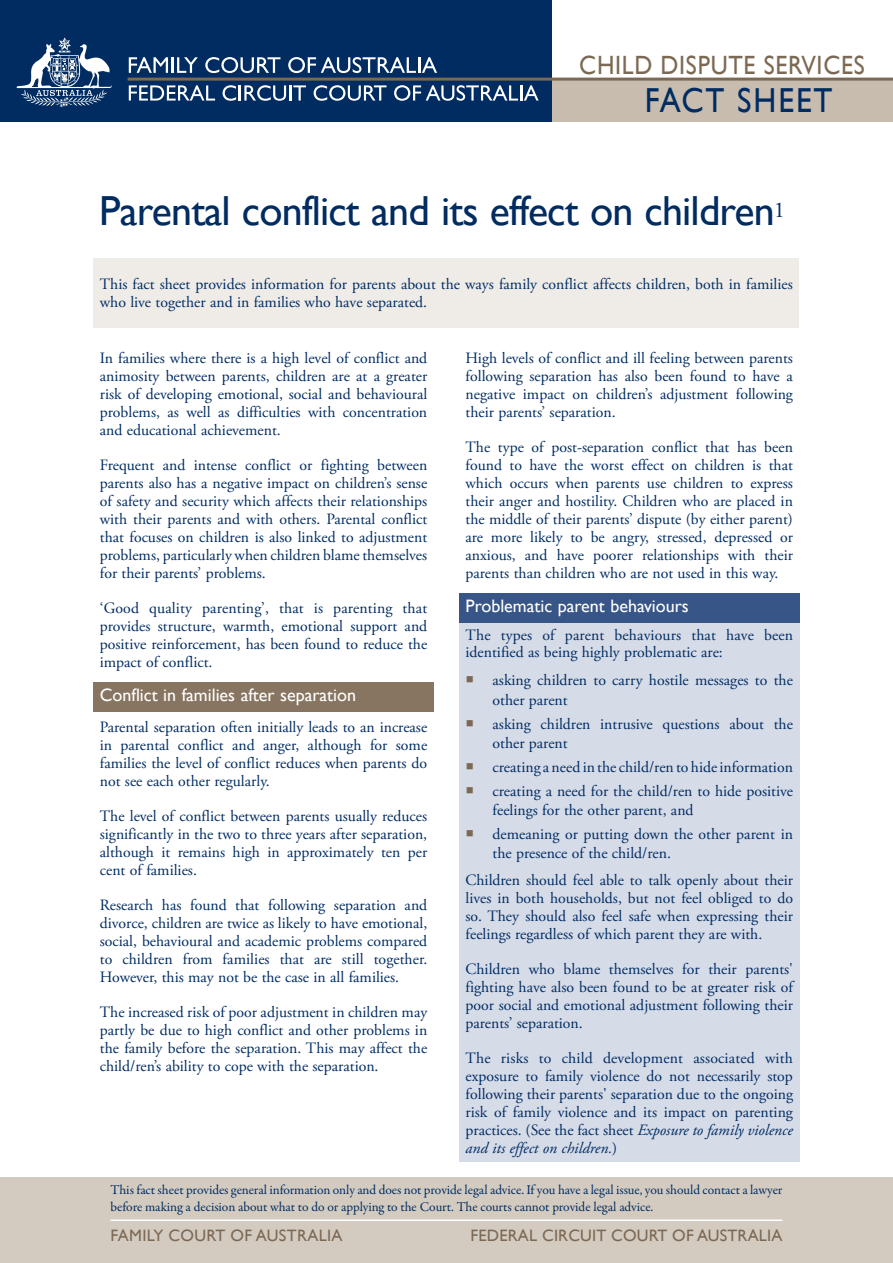
<style>
.page{position:relative;width:893px;height:1263px;background:#fff}
.page>*{position:absolute;margin:0;border:0;box-sizing:border-box;transform-origin:0 0}
.Head_1st{font:42px "Gill Sans";letter-spacing:-.02em;color:#002c62}
.t1{font:34.65px "Gill Sans";letter-spacing:.06em;color:#002c62;scale:.91 1}
.t2{font:26.4px "Gill Sans";letter-spacing:.03em;color:#7c6954;scale:.91 1}
.Head1{font:18px "Gill Sans";color:#fff}
.t3{font:16.5px "Gill Sans";letter-spacing:.01em;color:#7c6954}
.info{font:15.75px/18px "Adobe Garamond Pro";color:#002c62;text-align:justify}
.t4{font:13.5px/16.5px "Garamond Premr Pro";letter-spacing:-.005em;color:#002c62}
.s1{font-style:italic}
</style>
<div class="page">
<div style="left:93px;top:682px;width:341px;height:30px;background:#887561"></div>
<div style="left:459px;top:617px;width:341px;height:544px;background:#d6dbe8"></div>
<div style="left:459px;top:593px;width:341px;height:30px;background:#375586"></div>
<div style="left:539px;top:79px;width:354px;height:43px;background:#c8bcaf"></div>
<div style="left:0;top:0;width:551px;height:122px;background:#002c62"></div>
<div style="left:93px;top:258px;width:706px;height:70px;background:#efece8"></div>
<div style="left:0;top:1178px;width:893px;height:85px;background:#d4cbc0"></div>
<hr style="left:111px;top:1219px;width:671px;height:2px;background:#fff">
<svg style="left:17px;top:37px;width:95px;height:71px"></svg>
<svg style="left:129px;top:85px;width:86px;height:16px"></svg>
<svg style="left:223px;top:85px;width:83px;height:16px"></svg>
<svg style="left:314px;top:85px;width:73px;height:16px"></svg>
<svg style="left:394px;top:85px;width:145px;height:16px"></svg>
<svg style="left:129px;top:57px;width:39px;height:16px"></svg>
<hr style="left:171px;top:57px;width:3px;height:16px;background:#fff">
<svg style="left:177px;top:57px;width:21px;height:16px"></svg>
<svg style="left:205px;top:57px;width:75px;height:16px"></svg>
<svg style="left:288px;top:57px;width:149px;height:16px"></svg>
<hr style="left:128px;top:78px;width:765px;height:3px;background:#7c6954">
<p class="t2" style="left:579px;top:50px;width:315px">CHILD DISPUTE SERVICES</p>
<p class="t1" style="left:645px;top:80px;width:208px">FACT SHEET</p>
<p class="Head_1st" style="left:99px;top:186px;width:687px">Parental conflict and its effect on children<sup>1</sup></p>
<p class="info" style="left:100px;top:276px;width:694px">This fact sheet provides information for parents about the ways family conflict affects children, both in families who live together and in families who have separated.</p>
<p class="info" style="left:100px;top:349px;width:329px">In families where there is a high level of conflict and animosity between parents, children are at a greater risk of developing emotional, social and behavioural problems, as well as difficulties with concentration and educational achievement.</p>
<p class="info" style="left:100px;top:456px;width:329px">Frequent and intense conflict or fighting between parents also has a negative impact on children’s sense of safety and security which affects their relationships with their parents and with others. Parental conflict that focuses on children is also linked to adjustment problems, particularly when children blame themselves for their parents’ problems.</p>
<p class="info" style="left:100px;top:599px;width:329px">‘Good quality parenting’, that is parenting that provides structure, warmth, emotional support and positive reinforcement, has been found to reduce the impact of conflict.</p>
<p class="Head1" style="left:100px;top:685px;width:258px">Conflict in families after separation</p>
<p class="info" style="left:100px;top:719px;width:329px">Parental separation often initially leads to an increase in parental conflict and anger, although for some families the level of conflict reduces when parents do not see each other regularly.</p>
<p class="info" style="left:100px;top:808px;width:329px">The level of conflict between parents usually reduces significantly in the two to three years after separation, although it remains high in approximately ten per cent of families.</p>
<p class="info" style="left:100px;top:897px;width:329px">Research has found that following separation and divorce, children are twice as likely to have emotional, social, behavioural and academic problems compared to children from families that are still together.<br>However, this may not be the case in all families.</p>
<p class="info" style="left:100px;top:1004px;width:329px">The increased risk of poor adjustment in children may partly be due to high conflict and other problems in the family before the separation. This may affect the child/ren’s ability to cope with the separation.</p>
<p class="info" style="left:466px;top:349px;width:329px">High levels of conflict and ill feeling between parents following separation has also been found to have a negative impact on children’s adjustment following their parents’ separation.</p>
<p class="info" style="left:466px;top:438px;width:329px">The type of post-separation conflict that has been found to have the worst effect on children is that which occurs when parents use children to express their anger and hostility. Children who are placed in the middle of their parents’ dispute (by either parent) are more likely to be angry, stressed, depressed or anxious, and have poorer relationships with their parents than children who are not used in this way.</p>
<p class="Head1" style="left:466px;top:596px;width:225px">Problematic parent behaviours</p>
<p class="info" style="left:466px;top:627px;width:329px;line-height:17.2px">The types of parent behaviours that have been identified as being highly problematic are:</p>
<p class="info" style="left:493px;top:671px;width:302px;line-height:19.5px">asking children to carry hostile messages to the other parent</p>
<p class="info" style="left:493px;top:714px;width:302px;line-height:19.5px">asking children intrusive questions about the other parent</p>
<p class="info" style="left:493px;top:758px;width:302px">creating a need in the child/ren to hide information</p>
<p class="info" style="left:493px;top:781px;width:302px;line-height:19.5px">creating a need for the child/ren to hide positive feelings for the other parent, and</p>
<p class="info" style="left:493px;top:825px;width:302px;line-height:19.5px">demeaning or putting down the other parent in the presence of the child/ren.</p>
<p class="info" style="left:466px;top:871px;width:329px">Children should feel able to talk openly about their lives in both households, but not feel obliged to do so. They should also feel safe when expressing their feelings regardless of which parent they are with.</p>
<p class="info" style="left:466px;top:960px;width:329px">Children who blame themselves for their parents' fighting have also been found to be at greater risk of poor social and emotional adjustment following their parents’ separation.</p>
<p class="info" style="left:466px;top:1049px;width:329px">The risks to child development associated with exposure to family violence do not necessarily stop following their parents' separation due to the ongoing risk of family violence and its impact on parenting practices. (See the fact sheet <span class="s1">Exposure to family violence and its effect on children.</span>)</p>
<p class="t4" style="left:111px;top:1182px;width:673px">This fact sheet provides general information only and does not provide legal advice. If you have a legal issue, you should contact a lawyer before making a decision about what to do or applying to the Court. The courts cannot provide legal advice.</p>
<p class="t3" style="left:111px;top:1226px;width:233px">FAMILY COURT OF AUSTRALIA</p>
<p class="t3" style="left:471px;top:1226px;width:313px">FEDERAL CIRCUIT COURT OF AUSTRALIA</p>
</div>
